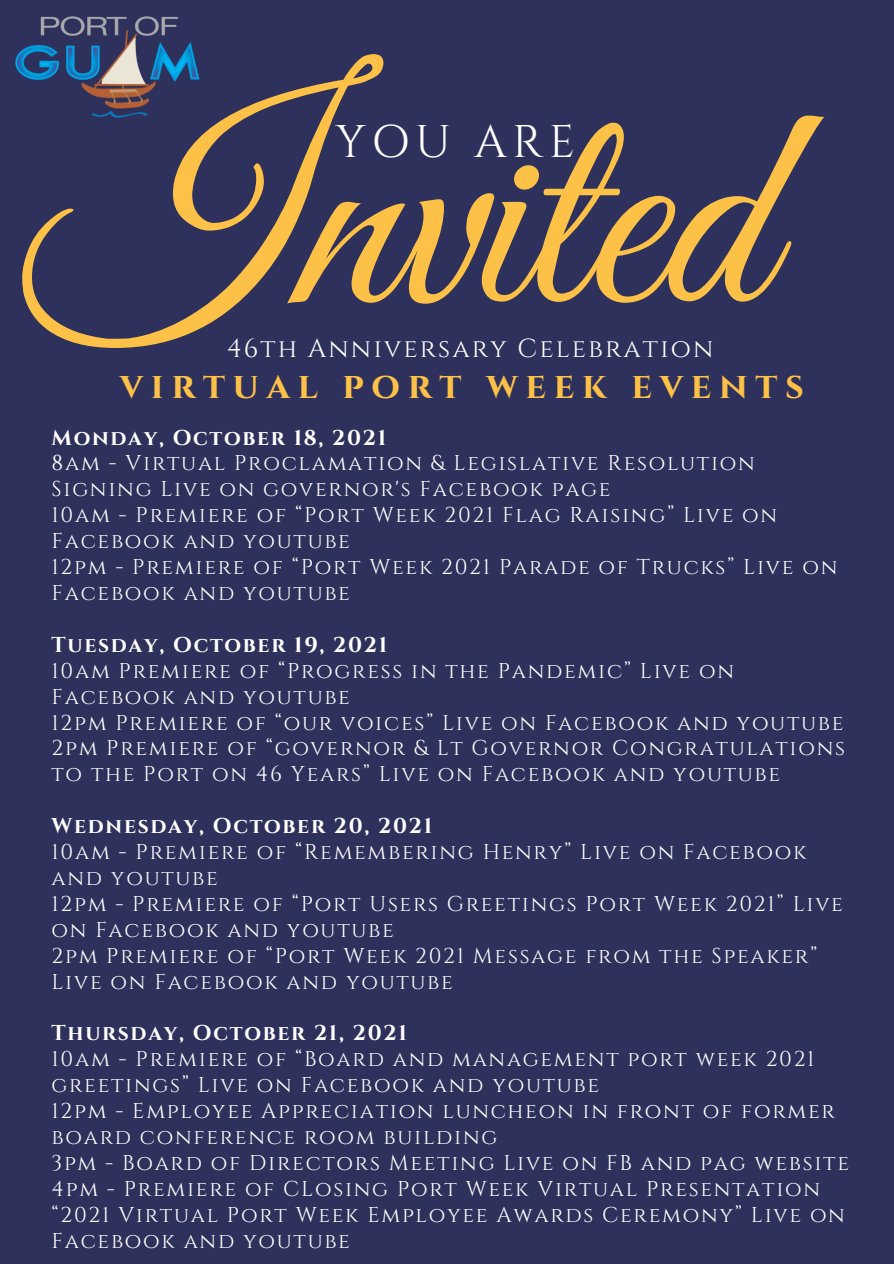
<style>
.page{position:relative;width:894px;height:1264px;background:#fff}
.page>*{position:absolute;margin:0;border:0;box-sizing:border-box;transform-origin:0 0}
.t1{font:297px "Great Vibes";color:#fec147}
.t2{font:45.75px "Cinzel";letter-spacing:.125em;color:#fff}
.t3{font:700 36.6px "Cinzel";letter-spacing:.21em;color:#fec147}
.t4{font:26.1px "Cinzel";letter-spacing:.08em;color:#fff}
.t5{font:21.45px/26px "Cinzel";letter-spacing:.08em;color:#fff}
.t6{font:700 21.45px "Cinzel";letter-spacing:.08em;color:#fff}
</style>
<div class="page">
<div style="left:0;top:0;width:893px;height:1263px;background:#2d315b"></div>
<img style="left:15px;top:16px;width:184px;height:102px">
<p class="t1" style="left:28px;top:49px;width:743px">Invited</p>
<p class="t2" style="left:335px;top:113px;width:241px">YOU ARE</p>
<p class="t4" style="left:226px;top:331px;width:488px">46th Anniversary Celebration</p>
<p class="t3" style="left:120px;top:362px;width:685px">virtual port week events</p>
<p class="t6" style="left:52px;top:424px;width:336px">Monday, October 18, 2021</p>
<p class="t5" style="left:52px;top:451px;width:704px">8am - Virtual Proclamation &amp; Legislative Resolution<br>Signing Live on governor's Facebook page</p>
<p class="t5" style="left:52px;top:503px;width:727px">10am - Premiere of “Port Week 2021 Flag Raising” Live on<br>Facebook and youtube</p>
<p class="t5" style="left:52px;top:554px;width:787px">12pm - Premiere of “Port Week 2021 Parade of Trucks” Live on<br>Facebook and youtube</p>
<p class="t6" style="left:52px;top:631px;width:337px">Tuesday, October 19, 2021</p>
<p class="t5" style="left:52px;top:658px;width:683px">10am Premiere of “Progress in the Pandemic” Live on<br>Facebook and youtube</p>
<p class="t5" style="left:52px;top:710px;width:793px">12pm Premiere of “our voices” Live on Facebook and youtube</p>
<p class="t5" style="left:52px;top:736px;width:794px">2pm Premiere of “governor &amp; Lt Governor Congratulations to the Port on 46 Years” Live on Facebook and youtube</p>
<p class="t6" style="left:52px;top:812px;width:382px">Wednesday, October 20, 2021</p>
<p class="t5" style="left:52px;top:839px;width:756px">10am - Premiere of “Remembering Henry” Live on Facebook and youtube</p>
<p class="t5" style="left:52px;top:891px;width:792px">12pm - Premiere of “Port Users Greetings Port Week 2021” Live on Facebook and youtube</p>
<p class="t5" style="left:52px;top:943px;width:767px">2pm Premiere of “Port Week 2021 Message from the Speaker”<br>Live on Facebook and youtube</p>
<p class="t6" style="left:52px;top:1019px;width:356px">Thursday, October 21, 2021</p>
<p class="t5" style="left:52px;top:1046px;width:764px">10am - Premiere of “Board and management port week 2021 greetings” Live on Facebook and youtube</p>
<p class="t5" style="left:52px;top:1098px;width:784px">12pm - Employee Appreciation luncheon in front of former board conference room building</p>
<p class="t5" style="left:52px;top:1150px;width:798px">3pm - Board of Directors Meeting Live on FB and pag website</p>
<p class="t5" style="left:52px;top:1176px;width:794px">4pm - Premiere of CLosing Port Week Virtual Presentation “2021 Virtual Port Week Employee Awards Ceremony” Live on<br>Facebook and youtube</p>
</div>
